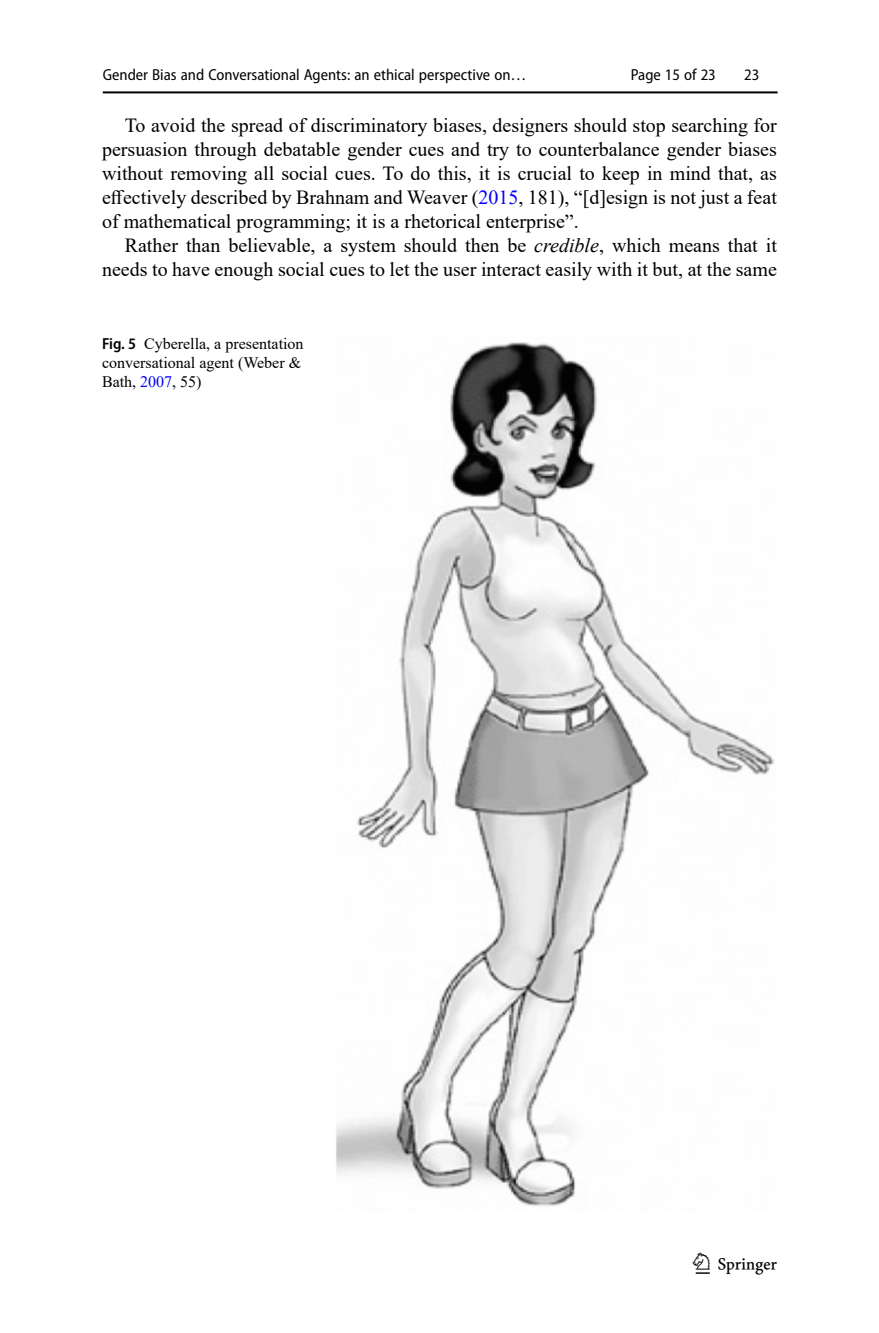
<style>
.page{position:relative;width:879px;height:1333px;background:#fff}
.page>*{position:absolute;margin:0;border:0;box-sizing:border-box;transform-origin:0 0}
.t1{font:30px "Springnew";color:#000}
.Body_Text_Indent{font:20px/24px "Times New Roman PSMT2";color:#000;text-align:justify}
.t2{font:semi-condensed 16px "Myriad Pro";color:#000}
.Figure_Caption_Side{font:16px/19px "Times New Roman PSMT2";color:#000}
.s1{font-family:"Times New Roman"}
.s2{color:#00f}
.s3{font-family:"Times New Roman";font-style:italic}
.s4{font-family:"Myriad Pro";font-weight:600;font-stretch:semi-condensed}
</style>
<div class="page">
<hr style="left:103px;top:91px;width:674px;height:2px;background:#000">
<img style="left:336px;top:342px;width:438px;height:865px">
<p class="t2" style="left:103px;top:66px;width:425px">Gender Bias and Conversational Agents: an ethical perspective on…</p>
<p class="t2" style="left:631px;top:66px;width:87px">Page 15 of 23</p>
<p class="t2" style="left:744px;top:66px;width:17px">23</p>
<p class="Body_Text_Indent" style="left:102px;top:112px;width:676px;text-indent:23px">To avoid the spread of discriminatory biases, designers should stop searching for persuasion through debatable gender cues and try to counterbalance gender biases without removing all social cues. To do this, it is crucial to keep in mind that, as <span class="s1">effectively described by Brahnam and Weaver (</span><span class="s2">2015</span>, 181), “[d]esign is not just a feat of mathematical programming; it is a rhetorical enterprise”.</p>
<p class="Body_Text_Indent" style="left:102px;top:232px;width:676px;text-align:right">Rather than believable, a system should then be <span class="s3">credible</span>, which means that it needs to have enough social cues to let the user interact easily with it but, at the same</p>
<p class="Figure_Caption_Side" style="left:102px;top:333px;width:203px"><span class="s4">Fig. 5</span> Cyberella, a presentation conversational agent (Weber &amp;<br>Bath, <span class="s2">2007</span>, 55)</p>
<h1 class="t1" style="left:696px;top:1246px;width:83px">1 3</h1>
</div>
